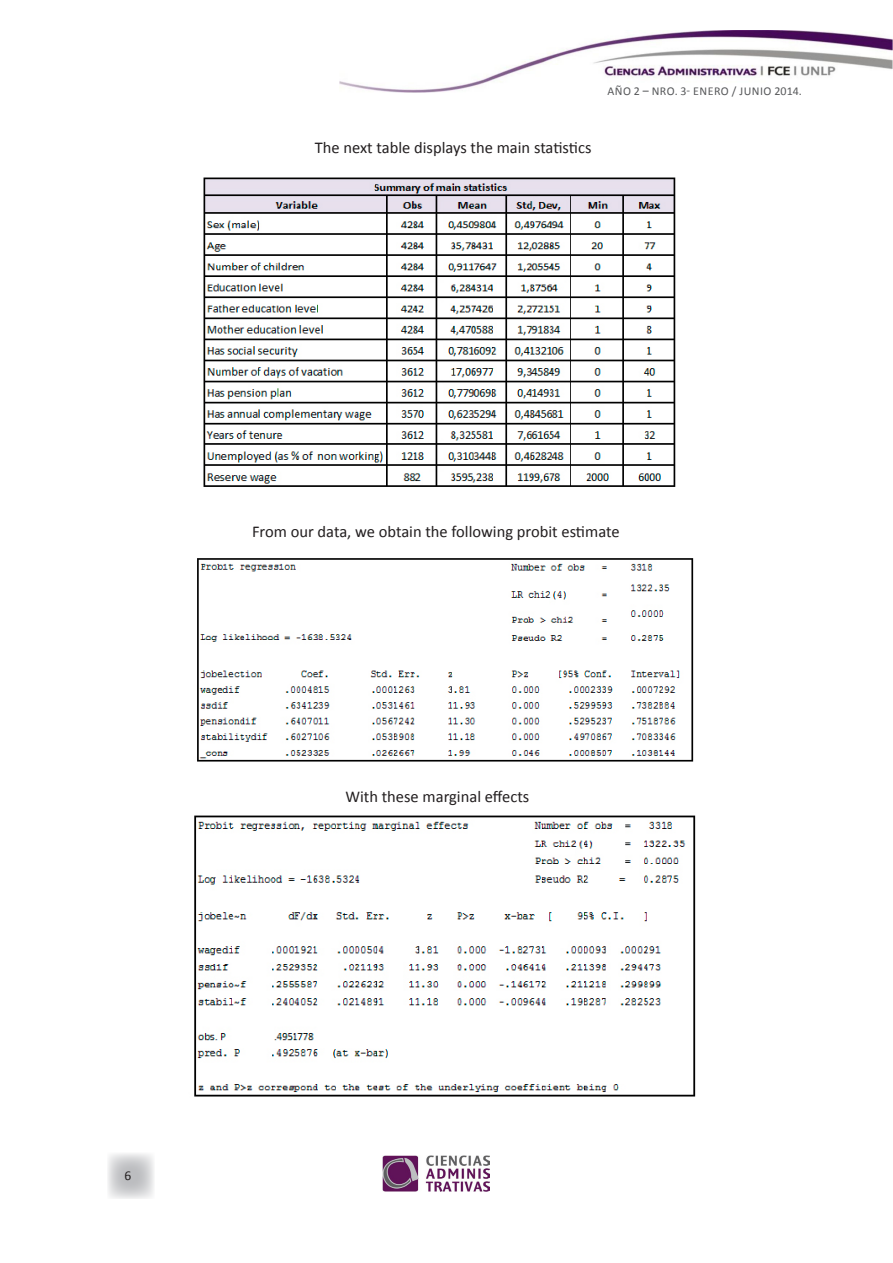
<style>
.page{position:relative;width:893px;height:1263px;background:#fff}
.page>*{position:absolute;margin:0;border:0;box-sizing:border-box;transform-origin:0 0}
.t1{font:16.5px "Calibri";color:#231f20}
.t2{font:13.5px "Calibri";color:#231f20}
.t3{font:12px "Calibri";letter-spacing:.04em;color:#57585a}
</style>
<div class="page">
<img style="left:340px;top:30px;width:553px;height:63px">
<svg style="left:108px;top:1153px;width:46px;height:46px;background:#d7d7d9"></svg>
<img style="left:383px;top:1155px;width:107px;height:36px">
<img style="left:203px;top:178px;width:473px;height:309px">
<img style="left:197px;top:558px;width:497px;height:204px">
<img style="left:194px;top:815px;width:502px;height:282px">
<p class="t3" style="left:607px;top:83px;width:196px">AÑO 2 – NRO. 3- ENERO / JUNIO 2014.</p>
<p class="t1" style="left:315px;top:137px;width:278px">The next table displays the main statistics</p>
<p class="t1" style="left:252px;top:521px;width:369px">From our data, we obtain the following probit estimate</p>
<p class="t1" style="left:345px;top:786px;width:185px">With these marginal effects</p>
<p class="t2" style="left:124px;top:1166px;width:8px">6</p>
</div>
